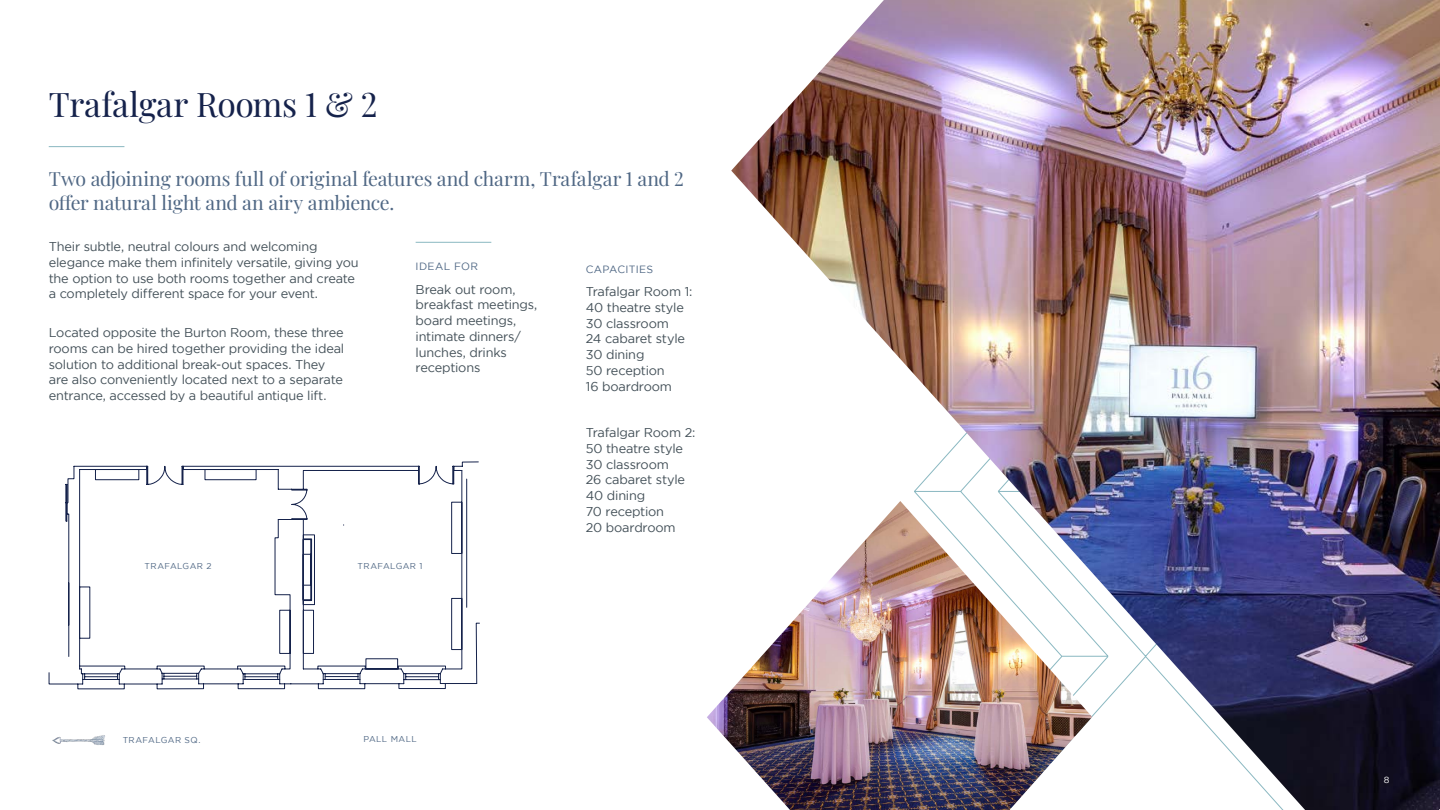
<style>
.page{position:relative;width:1440px;height:810px;background:#fff}
.page>*{position:absolute;margin:0;border:0;box-sizing:border-box;transform-origin:0 0}
.t1{font:33.75px "Playfair Display";letter-spacing:-.01em;color:#15224b}
.t2{font:19.5px/24px "Playfair Display";letter-spacing:-.005em;color:#4f6784}
.t3{font:12.75px/15.8px "Gotham";letter-spacing:-.015em;color:#424f57}
.t4{font:10.5px "Gotham";letter-spacing:.03em;color:#4f6784}
.t5{font:9px "Gotham";color:#fff}
.t6{font:8.55px "Gotham";letter-spacing:.05em;color:#4f6784}
</style>
<div class="page">
<hr style="left:416px;top:242px;width:75px;height:1px;background:#8ab8c1">
<hr style="left:49px;top:146px;width:75px;height:1px;background:#8ab8c1">
<img style="left:52px;top:735px;width:53px;height:10px">
<svg style="left:48px;top:461px;width:432px;height:228px"></svg>
<img style="left:731px;top:0;width:709px;height:810px">
<img style="left:707px;top:501px;width:385px;height:309px">
<h1 class="t1" style="left:49px;top:78px;width:330px">Trafalgar Rooms 1 &amp; 2</h1>
<h2 class="t2" style="left:49px;top:165px;width:637px">Two adjoining rooms full of original features and charm, Trafalgar 1 and 2 offer natural light and an airy ambience.</h2>
<p class="t3" style="left:49px;top:239px;width:311px">Their subtle, neutral colours and welcoming elegance make them infinitely versatile, giving you the option to use both rooms together and create a completely different space for your event.</p>
<p class="t3" style="left:49px;top:325px;width:297px">Located opposite the Burton Room, these three rooms can be hired together providing the ideal solution to additional break-out spaces. They are also conveniently located next to a separate entrance, accessed by a beautiful antique lift.</p>
<p class="t4" style="left:416px;top:261px;width:64px">IDEAL FOR</p>
<p class="t3" style="left:416px;top:281px;width:123px">Break out room, breakfast meetings, board meetings, intimate dinners/ lunches, drinks receptions</p>
<p class="t4" style="left:586px;top:263px;width:69px">CAPACITIES</p>
<p class="t3" style="left:586px;top:283px;width:108px">Trafalgar Room 1:<br>40 theatre style<br>30 classroom<br>24 cabaret style<br>30 dining<br>50 reception<br>16 boardroom</p>
<p class="t3" style="left:586px;top:424px;width:111px">Trafalgar Room 2:<br>50 theatre style<br>30 classroom<br>26 cabaret style<br>40 dining<br>70 reception<br>20 boardroom</p>
<p class="t6" style="left:145px;top:561px;width:69px">TRAFALGAR 2</p>
<p class="t6" style="left:358px;top:561px;width:66px">TRAFALGAR 1</p>
<p class="t6" style="left:123px;top:736px;width:79px">TRAFALGAR SQ.</p>
<p class="t6" style="left:363px;top:735px;width:55px">PALL MALL</p>
<p class="t5" style="left:1384px;top:775px;width:7px">8</p>
</div>
